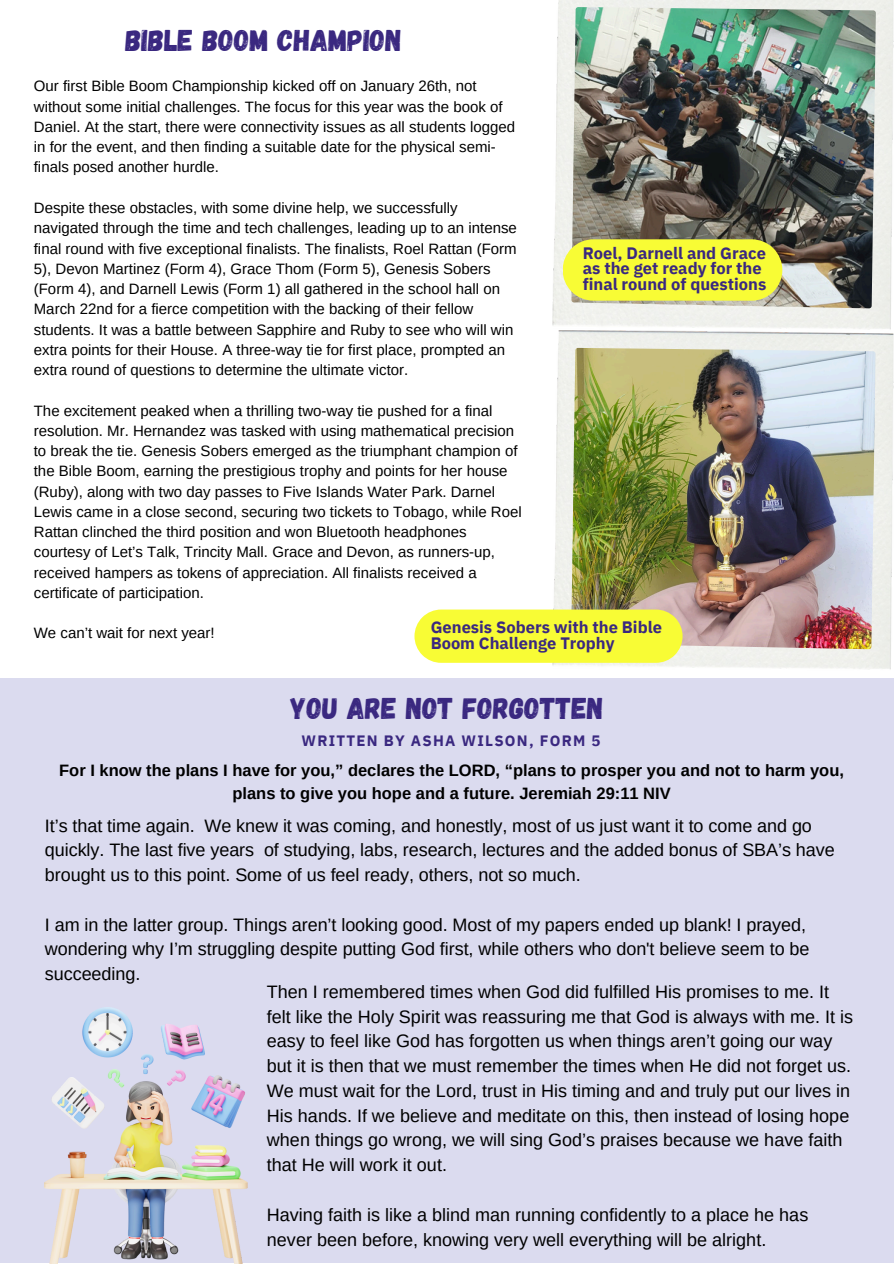
<style>
.page{position:relative;width:894px;height:1264px;background:#fff}
.page>*{position:absolute;margin:0;border:0;box-sizing:border-box;transform-origin:0 0}
.t1{font:30px "Gagalin";color:#3a2880}
.t2{font:18px/24.8px "Arimo";color:#000}
.t3{font:700 16.5px/22.5px "Arimo";color:#000;text-align:center}
.t4{font:700 16.5px/15.8px "IBM Plex Sans";color:#3a2880}
.t5{font:15px/20.2px "Arimo";color:#000}
.t6{font:700 15px "IBM Plex Sans";letter-spacing:.085em;color:#3a2880}
</style>
<div class="page">
<div style="left:0;top:678px;width:893px;height:585px;background:#dbdbef"></div>
<img style="left:552px;top:0;width:341px;height:670px">
<img style="left:571px;top:348px;width:304px;height:301px">
<img style="left:571px;top:7px;width:304px;height:301px">
<img style="left:45px;top:1007px;width:202px;height:256px">
<svg style="left:414px;top:609px;width:268px;height:54px;background:#f7fa3e"></svg>
<svg style="left:562px;top:239px;width:220px;height:62px;background:#f2f53c"></svg>
<p class="t1" style="left:125px;top:21px;width:278px">BIBLE BOOM CHAMPION</p>
<h3 class="t5" style="left:34px;top:76px;width:482px">Our first Bible Boom Championship kicked off on January 26th, not without some initial challenges. The focus for this year was the book of Daniel. At the start, there were connectivity issues as all students logged in for the event, and then finding a suitable date for the physical semi&shy;finals posed another hurdle.</h3>
<h3 class="t5" style="left:34px;top:198px;width:484px">Despite these obstacles, with some divine help, we successfully navigated through the time and tech challenges, leading up to an intense final round with five exceptional finalists. The finalists, Roel Rattan (Form 5), Devon Martinez (Form 4), Grace Thom (Form 5), Genesis Sobers (Form 4), and Darnell Lewis (Form 1) all gathered in the school hall on March 22nd for a fierce competition with the backing of their fellow students. It was a battle between Sapphire and Ruby to see who will win extra points for their House. A three-way tie for first place, prompted an extra round of questions to determine the ultimate victor.</h3>
<h3 class="t5" style="left:34px;top:400px;width:489px">The excitement peaked when a thrilling two-way tie pushed for a final resolution. Mr. Hernandez was tasked with using mathematical precision to break the tie. Genesis Sobers emerged as the triumphant champion of the Bible Boom, earning the prestigious trophy and points for her house (Ruby), along with two day passes to Five Islands Water Park. Darnel Lewis came in a close second, securing two tickets to Tobago, while Roel Rattan clinched the third position and won Bluetooth headphones courtesy of Let’s Talk, Trincity Mall. Grace and Devon, as runners-up, received hampers as tokens of appreciation. All finalists received a certificate of participation.</h3>
<h3 class="t5" style="left:34px;top:623px;width:182px">We can’t wait for next year!</h3>
<h2 class="t4" style="left:582px;top:245px;width:185px">Roel, Darnell and Grace as the get ready for the final round of questions</h2>
<p class="t4" style="left:430px;top:618px;width:233px">Genesis Sobers with the Bible<br>Boom Challenge Trophy</p>
<p class="t1" style="left:290px;top:689px;width:314px">YOU ARE NOT FORGOTTEN</p>
<p class="t6" style="left:301px;top:731px;width:300px">WRITTEN BY ASHA WILSON, FORM 5</p>
<p class="t3" style="left:59px;top:759px;width:786px">For I know the plans I have for you,” declares the LORD, “plans to prosper you and not to harm you, plans to give you hope and a future. Jeremiah 29:11 NIV</p>
<p class="t2" style="left:45px;top:813px;width:791px">It’s that time again. We knew it was coming, and honestly, most of us just want it to come and go quickly. The last five years of studying, labs, research, lectures and the added bonus of SBA’s have brought us to this point. Some of us feel ready, others, not so much.</p>
<p class="t2" style="left:45px;top:912px;width:765px">I am in the latter group. Things aren’t looking good. Most of my papers ended up blank! I prayed, wondering why I’m struggling despite putting God first, while others who don't believe seem to be succeeding.</p>
<h2 class="t2" style="left:267px;top:979px;width:587px">Then I remembered times when God did fulfilled His promises to me. It felt like the Holy Spirit was reassuring me that God is always with me. It is easy to feel like God has forgotten us when things aren’t going our way but it is then that we must remember the times when He did not forget us.<br>We must wait for the Lord, trust in His timing and and truly put our lives in His hands. If we believe and meditate on this, then instead of losing hope when things go wrong, we will sing God’s praises because we have faith that He will work it out.</h2>
<p class="t2" style="left:267px;top:1202px;width:542px">Having faith is like a blind man running confidently to a place he has never been before, knowing very well everything will be alright.</p>
</div>
